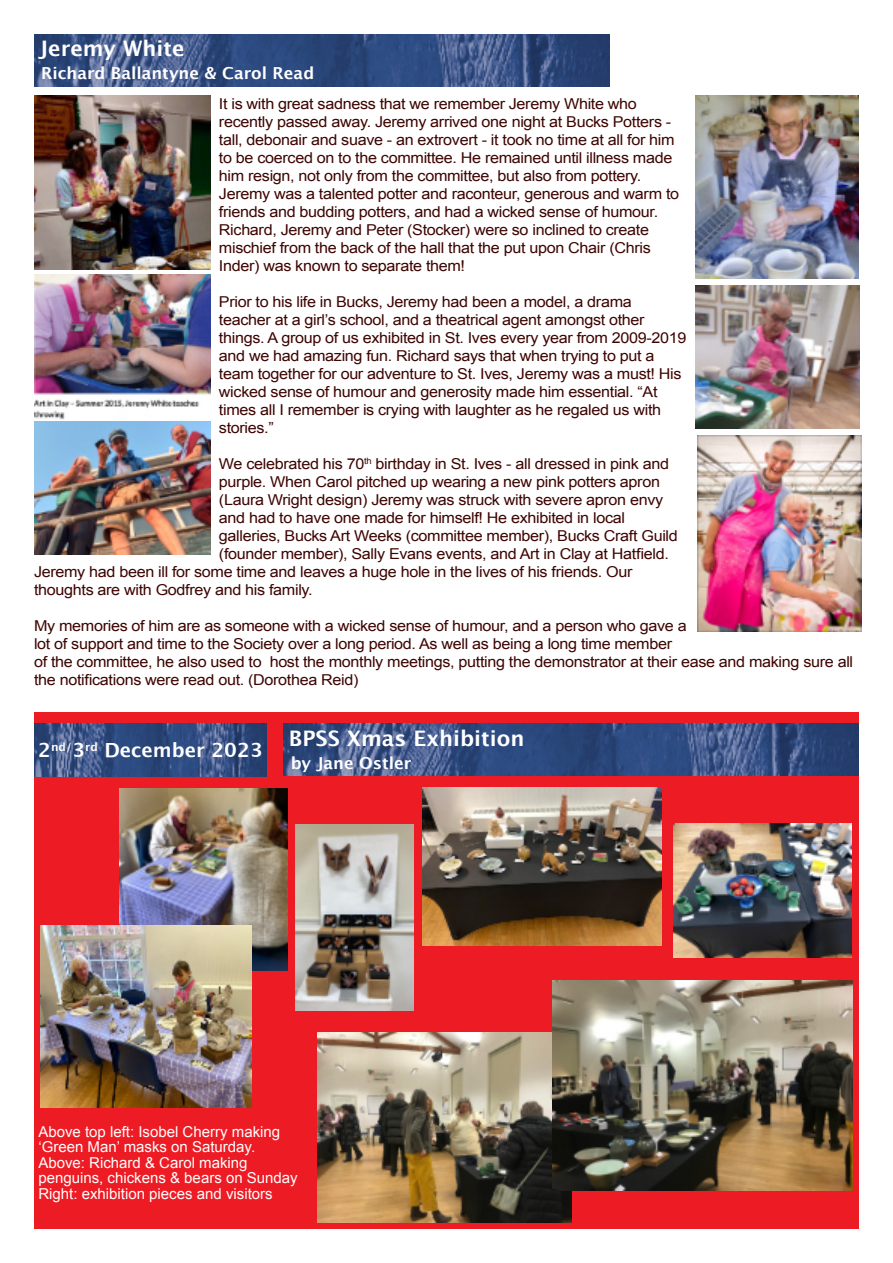
<style>
.page{position:relative;width:893px;height:1263px;background:#fff}
.page>*{position:absolute;margin:0;border:0;box-sizing:border-box;transform-origin:0 0}
.t1{font:700 21.3px "Lucida Grande";color:#fff}
.t2{font:700 19.5px "Lucida Grande";color:#fff}
.t3{font:700 16.5px "Lucida Grande";color:#fff}
.t4{font:15px/18px "Arial";letter-spacing:-.02em;color:#3d0400;scale:1.08 1}
.t5{font:15px/15.5px "Arial";color:#fff}
</style>
<div class="page">
<div style="left:34px;top:713px;width:825px;height:516px;background:#ed1c24"></div>
<img style="left:284px;top:723px;width:575px;height:53px">
<img style="left:34px;top:723px;width:233px;height:53px">
<img style="left:317px;top:1032px;width:254px;height:191px">
<img style="left:553px;top:981px;width:299px;height:210px">
<img style="left:120px;top:788px;width:168px;height:183px">
<img style="left:41px;top:925px;width:211px;height:182px">
<img style="left:673px;top:823px;width:179px;height:134px">
<img style="left:422px;top:787px;width:239px;height:158px">
<img style="left:295px;top:825px;width:118px;height:185px">
<img style="left:34px;top:34px;width:575px;height:53px">
<img style="left:34px;top:275px;width:176px;height:145px">
<img style="left:695px;top:96px;width:164px;height:183px">
<img style="left:34px;top:422px;width:176px;height:132px">
<img style="left:696px;top:285px;width:163px;height:144px">
<img style="left:34px;top:96px;width:176px;height:173px">
<img style="left:698px;top:436px;width:163px;height:195px">
<h1 class="t1" style="left:39px;top:40px;width:147px">Jeremy White</h1>
<p class="t3" style="left:41px;top:67px;width:275px">Richard Ballantyne &amp; Carol Read</p>
<p class="t4" style="left:219px;top:96px;width:428px">It is with great sadness that we remember Jeremy White who recently passed away. Jeremy arrived one night at Bucks Potters - tall, debonair and suave - an extrovert - it took no time at all for him to be coerced on to the committee. He remained until illness made him resign, not only from the committee, but also from pottery.<br>Jeremy was a talented potter and raconteur, generous and warm to friends and budding potters, and had a wicked sense of humour.<br>Richard, Jeremy and Peter (Stocker) were so inclined to create mischief from the back of the hall that the put upon Chair (Chris Inder) was known to separate them!</p>
<p class="t4" style="left:219px;top:294px;width:434px">Prior to his life in Bucks, Jeremy had been a model, a drama teacher at a girl’s school, and a theatrical agent amongst other things. A group of us exhibited in St. Ives every year from 2009-2019 and we had amazing fun. Richard says that when trying to put a team together for our adventure to St. Ives, Jeremy was a must! His wicked sense of humour and generosity made him essential. “At times all I remember is crying with laughter as he regaled us with stories.”</p>
<p class="t4" style="left:219px;top:456px;width:418px">We celebrated his 70<sup>th</sup> birthday in St. Ives - all dressed in pink and</p>
<p class="t4" style="left:219px;top:474px;width:410px">purple. When Carol pitched up wearing a new pink potters apron</p>
<p class="t4" style="left:219px;top:492px;width:413px">(Laura Wright design) Jeremy was struck with severe apron envy</p>
<p class="t4" style="left:219px;top:510px;width:377px">and had to have one made for himself! He exhibited in local</p>
<p class="t4" style="left:219px;top:528px;width:426px">galleries, Bucks Art Weeks (committee member), Bucks Craft Guild</p>
<p class="t4" style="left:219px;top:546px;width:418px">(founder member), Sally Evans events, and Art in Clay at Hatfield.</p>
<p class="t4" style="left:34px;top:564px;width:556px">Jeremy had been ill for some time and leaves a huge hole in the lives of his friends. Our</p>
<p class="t4" style="left:34px;top:582px;width:260px">thoughts are with Godfrey and his family.</p>
<p class="t4" style="left:34px;top:618px;width:760px">My memories of him are as someone with a wicked sense of humour, and a person who gave a<br>lot of support and time to the Society over a long period. As well as being a long time member<br>of the committee, he also used to host the monthly meetings, putting the demonstrator at their ease and making sure all the notifications were read out. (Dorothea Reid)</p>
<h2 class="t2" style="left:38px;top:742px;width:226px">2<sup>nd/</sup>3<sup>rd</sup> December 2023</h2>
<h1 class="t1" style="left:289px;top:729px;width:237px">BPSS Xmas Exhibition</h1>
<p class="t3" style="left:291px;top:756px;width:122px">by Jane Ostler</p>
<p class="t5" style="left:38px;top:1125px;width:261px">Above top left: Isobel Cherry making ‘Green Man’ masks on Saturday.<br>Above: Richard &amp; Carol making penguins, chickens &amp; bears on Sunday Right: exhibition pieces and visitors</p>
</div>
